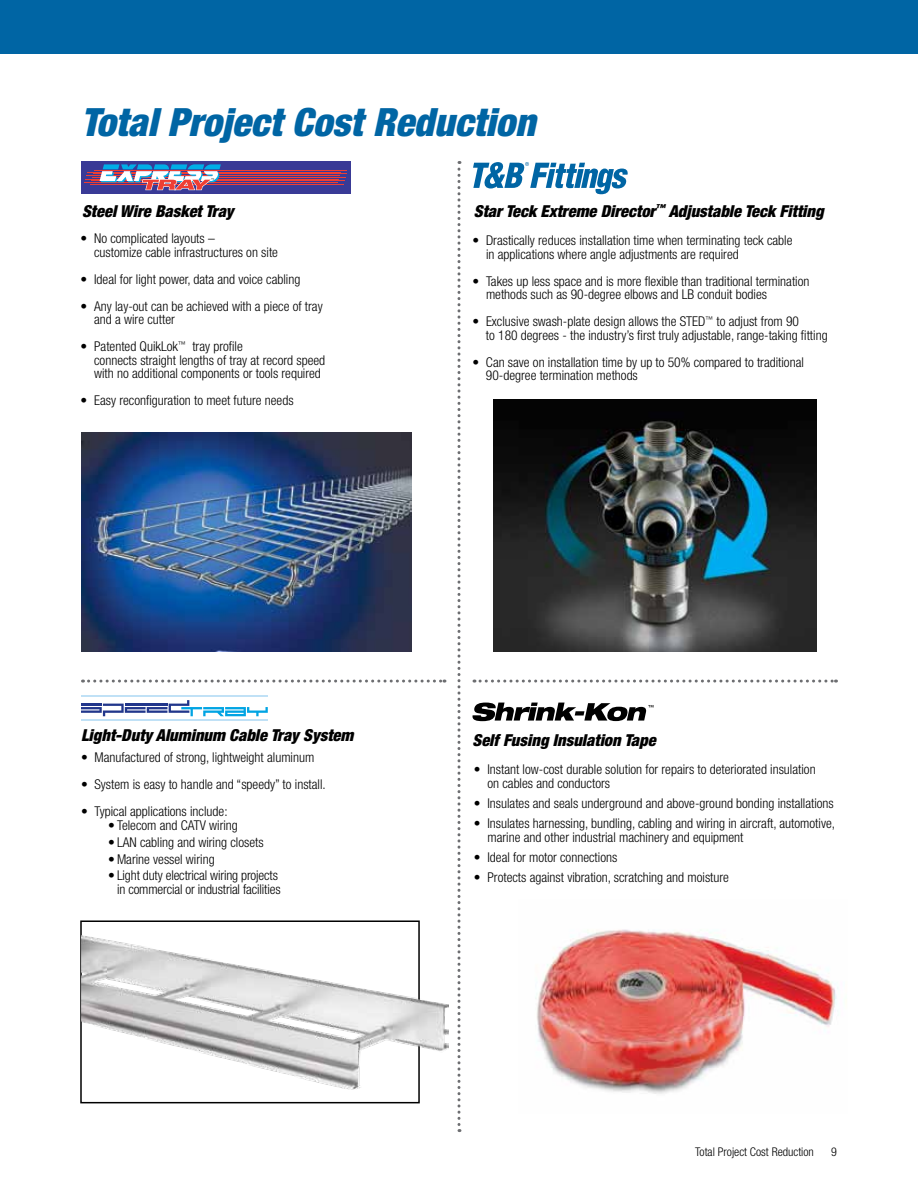
<style>
.page{position:relative;width:918px;height:1188px;background:#fff}
.page>*{position:absolute;margin:0;border:0;box-sizing:border-box;transform-origin:0 0}
.t1{font:italic 900 condensed 39px "Helvetica Neue LT Std";color:#0065a4}
.t2{font:italic 900 condensed 16.5px "Helvetica Neue LT Std";color:#000}
.t3{font:300 condensed 13.5px/13.5px "Helvetica Neue LT Std";color:#000}
.t4{font:300 condensed 12px "Helvetica Neue LT Std";color:#000}
</style>
<div class="page">
<div style="left:0;top:0;width:918px;height:54px;background:#0065a4"></div>
<svg style="left:458px;top:161px;width:2px;height:971px"></svg>
<svg style="left:474px;top:680px;width:363px;height:3px"></svg>
<svg style="left:89px;top:680px;width:356px;height:3px"></svg>
<img style="left:81px;top:432px;width:330px;height:219px">
<div style="left:81px;top:161px;width:270px;height:33px;background:#393a96"></div>
<hr style="left:94px;top:170px;width:253px;height:1px;background:#ef3e33">
<hr style="left:88px;top:172px;width:253px;height:1px;background:#ef3e33">
<hr style="left:93px;top:174px;width:253px;height:1px;background:#ef3e33">
<hr style="left:87px;top:175px;width:253px;height:1px;background:#ef3e33">
<hr style="left:92px;top:177px;width:253px;height:1px;background:#ef3e33">
<hr style="left:86px;top:179px;width:253px;height:1px;background:#ef3e33">
<hr style="left:91px;top:181px;width:253px;height:1px;background:#ef3e33">
<hr style="left:85px;top:182px;width:253px;height:1px;background:#ef3e33">
<hr style="left:90px;top:184px;width:253px;height:1px;background:#ef3e33">
<svg style="left:100px;top:164px;width:121px;height:27px"></svg>
<hr style="left:81px;top:696px;width:187px;height:1px;background:#c0e1f6">
<hr style="left:81px;top:720px;width:187px;height:1px;background:#c0e1f6">
<svg style="left:81px;top:700px;width:187px;height:16px"></svg>
<div style="left:80px;top:920px;width:340px;height:183px;border:2px solid #000"></div>
<img style="left:81px;top:935px;width:367px;height:155px">
<svg style="left:473px;top:162px;width:155px;height:32px"></svg>
<img style="left:494px;top:400px;width:322px;height:251px">
<svg style="left:472px;top:703px;width:181px;height:18px"></svg>
<img style="left:535px;top:929px;width:303px;height:165px">
<h1 class="t1" style="left:81px;top:98px;width:456px">Total Project Cost Reduction</h1>
<p class="t2" style="left:82px;top:201px;width:153px">Steel Wire Basket Tray</p>
<p class="t3" style="left:94px;top:232px;width:185px;text-indent:-14px">• No complicated layouts –<br>customize cable infrastructures on site</p>
<p class="t3" style="left:81px;top:272px;width:221px">• Ideal for light power, data and voice cabling</p>
<p class="t3" style="left:94px;top:299px;width:230px;text-indent:-14px">• Any lay-out can be achieved with a piece of tray and a wire cutter</p>
<p class="t3" style="left:94px;top:340px;width:233px;text-indent:-14px">• Patented QuikLok<sup>™</sup> tray profile<br>connects straight lengths of tray at record speed with no additional components or tools required</p>
<p class="t3" style="left:81px;top:394px;width:214px">• Easy reconfiguration to meet future needs</p>
<p class="t2" style="left:474px;top:201px;width:351px">Star Teck Extreme Director<sup>™</sup> Adjustable Teck Fitting</p>
<p class="t3" style="left:486px;top:233px;width:308px;text-indent:-14px">• Drastically reduces installation time when terminating teck cable in applications where angle adjustments are required</p>
<p class="t3" style="left:486px;top:274px;width:325px;text-indent:-14px">• Takes up less space and is more flexible than traditional termination methods such as 90-degree elbows and LB conduit bodies</p>
<p class="t3" style="left:486px;top:314px;width:343px;text-indent:-13px">• Exclusive swash-plate design allows the STED<sup>™</sup> to adjust from 90<br>to 180 degrees - the industry’s first truly adjustable, range-taking fitting</p>
<p class="t3" style="left:486px;top:355px;width:319px;text-indent:-14px">• Can save on installation time by up to 50% compared to traditional<br>90-degree termination methods</p>
<p class="t2" style="left:81px;top:725px;width:274px">Light-Duty Aluminum Cable Tray System</p>
<p class="t3" style="left:81px;top:751px;width:235px">• Manufactured of strong, lightweight aluminum</p>
<p class="t3" style="left:81px;top:778px;width:246px">• System is easy to handle and “speedy” to install.</p>
<p class="t3" style="left:81px;top:805px;width:148px">• Typical applications include:</p>
<p class="t3" style="left:108px;top:818px;width:131px">• Telecom and CATV wiring</p>
<p class="t3" style="left:108px;top:835px;width:157px">• LAN cabling and wiring closets</p>
<p class="t3" style="left:108px;top:852px;width:108px">• Marine vessel wiring</p>
<p class="t3" style="left:108px;top:869px;width:174px;text-align:right">• Light duty electrical wiring projects in commercial or industrial facilities</p>
<p class="t2" style="left:472px;top:730px;width:185px">Self Fusing Insulation Tape</p>
<p class="t3" style="left:487px;top:763px;width:330px;text-indent:-14px">• Instant low-cost durable solution for repairs to deteriorated insulation on cables and conductors</p>
<p class="t3" style="left:474px;top:796px;width:361px">• Insulates and seals underground and above-ground bonding installations</p>
<p class="t3" style="left:487px;top:817px;width:349px;text-indent:-14px">• Insulates harnessing, bundling, cabling and wiring in aircraft, automotive, marine and other industrial machinery and equipment</p>
<p class="t3" style="left:474px;top:850px;width:145px">• Ideal for motor connections</p>
<p class="t3" style="left:474px;top:870px;width:257px">• Protects against vibration, scratching and moisture</p>
<p class="t4" style="left:695px;top:1145px;width:120px">Total Project Cost Reduction</p>
<p class="t4" style="left:831px;top:1145px;width:7px">9</p>
</div>
